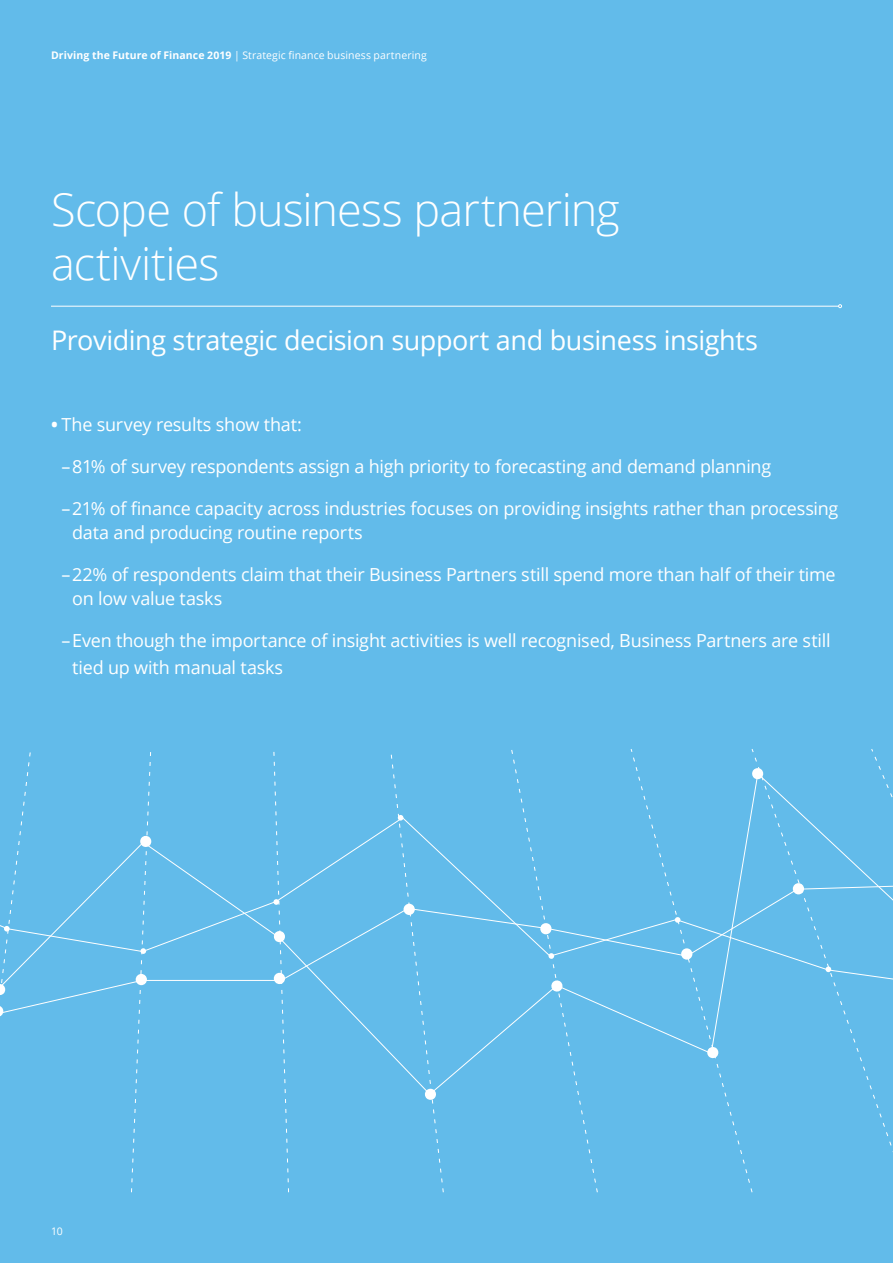
<style>
.page{position:relative;width:893px;height:1263px;background:#62bbea}
.page>*{position:absolute;margin:0;border:0;box-sizing:border-box;transform-origin:0 0}
.Story_heading_light{font:300 45px/54px "Open Sans";letter-spacing:-.02em;color:#fff}
.Cover_subheading_lig{font:27px "Open Sans";letter-spacing:-.015em;color:#fff}
.t1{font:18px/24px "Open Sans";letter-spacing:-.015em;color:#fff}
.Brochure_title___Lef{font:10.5px "Open Sans";letter-spacing:.01em;color:#fff}
.Folio_Left_pg__7_9_5{font:10.5px "Open Sans";color:#fff}
.s1{font-weight:700}
</style>
<div class="page">
<hr style="left:51px;top:306px;width:788px;height:1px;background:#fff">
<svg style="left:838px;top:304px;width:4px;height:4px"></svg>
<svg style="left:32px;top:826px;width:598px;height:257px"></svg>
<svg style="left:0;top:752px;width:32px;height:265px"></svg>
<svg style="left:130px;top:752px;width:22px;height:441px"></svg>
<svg style="left:273px;top:752px;width:17px;height:441px"></svg>
<svg style="left:389px;top:754px;width:55px;height:439px"></svg>
<svg style="left:510px;top:750px;width:88px;height:443px"></svg>
<svg style="left:630px;top:749px;width:121px;height:441px"></svg>
<svg style="left:751px;top:749px;width:119px;height:444px"></svg>
<svg style="left:870px;top:749px;width:23px;height:403px"></svg>
<p class="Brochure_title___Lef" style="left:51px;top:48px;width:377px"><span class="s1">Driving the Future of Finance 2019</span> | Strategic finance business partnering</p>
<p class="Story_heading_light" style="left:51px;top:181px;width:570px">Scope of business partnering activities</p>
<p class="Cover_subheading_lig" style="left:51px;top:321px;width:708px">Providing strategic decision support and business insights</p>
<p class="t1" style="left:51px;top:411px;width:252px"><span class="s1">•</span> The survey results show that:</p>
<p class="t1" style="left:62px;top:453px;width:711px">–81% of survey respondents assign a high priority to forecasting and demand planning</p>
<p class="t1" style="left:72px;top:495px;width:768px;text-indent:-11px">–21% of finance capacity across industries focuses on providing insights rather than processing data and producing routine reports</p>
<p class="t1" style="left:72px;top:561px;width:765px;text-indent:-11px">–22% of respondents claim that their Business Partners still spend more than half of their time on low value tasks</p>
<p class="t1" style="left:72px;top:626px;width:760px;line-height:27px;text-indent:-11px">–Even though the importance of insight activities is well recognised, Business Partners are still tied up with manual tasks</p>
<p class="Folio_Left_pg__7_9_5" style="left:51px;top:1224px;width:13px">10</p>
</div>
